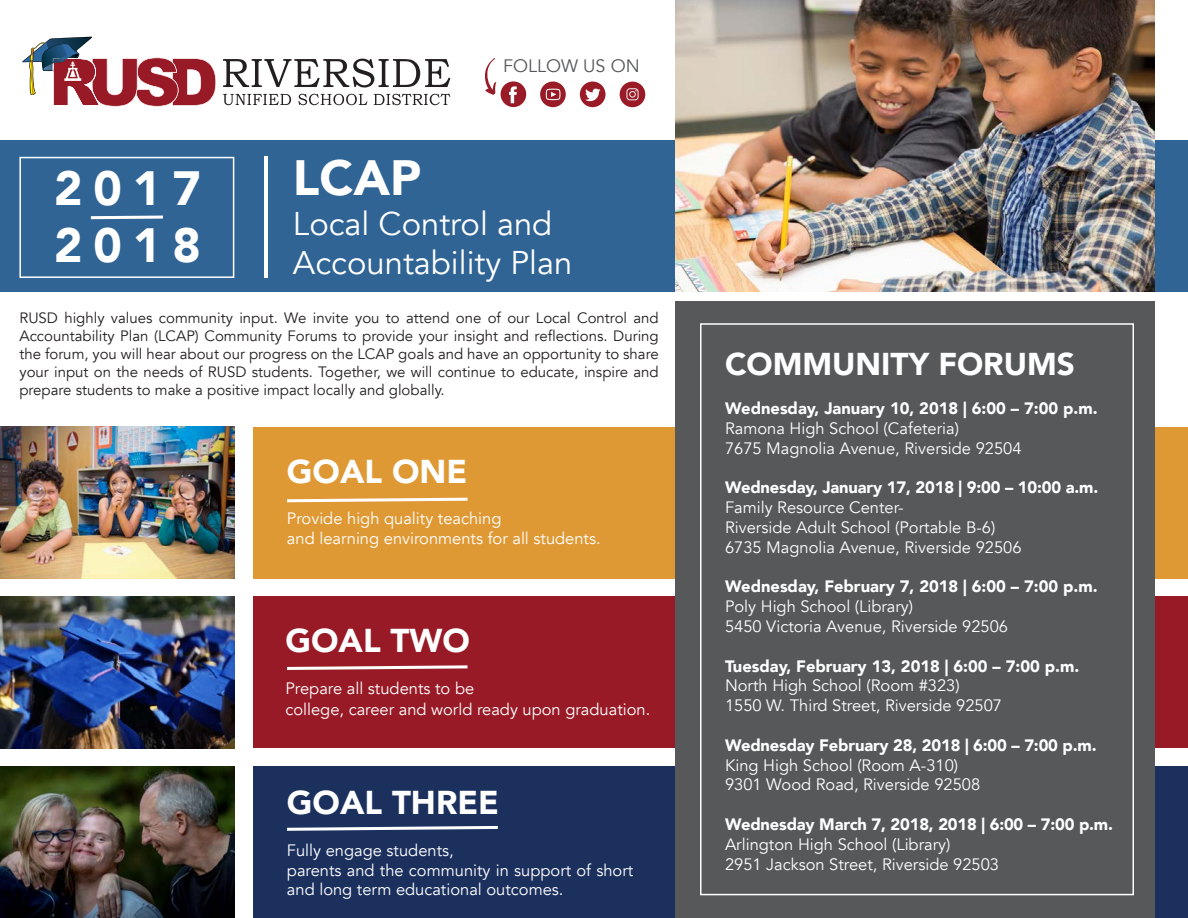
<style>
.page{position:relative;width:1188px;height:918px;background:#fff}
.page>*{position:absolute;margin:0;border:0;box-sizing:border-box;transform-origin:0 0}
.t1{font:900 49.5px "Avenir";color:#fff}
.t2{font:900 48px "Avenir";letter-spacing:.23em;color:#fff}
.t3{font:900 33px "Avenir";color:#fff}
.t4{font:32.85px "Avenir";color:#fff}
.t5{font:900 31.5px "Avenir";color:#fff}
.t6{font:18px "Avenir";color:#57585a}
.t7{font:16.5px/19.8px "Avenir";color:#fff}
.t8{font:900 16.5px/19.8px "Avenir";letter-spacing:-.01em;color:#fff}
.t9{font:15px/18px "Avenir";color:#231f20;text-align:justify}
.s1{font-weight:400}
</style>
<div class="page">
<div style="left:253px;top:427px;width:935px;height:151px;background:#df9934"></div>
<div style="left:253px;top:596px;width:935px;height:151px;background:#981a26"></div>
<div style="left:253px;top:766px;width:935px;height:151px;background:#1c305e"></div>
<div style="left:0;top:140px;width:1188px;height:152px;background:#306495"></div>
<svg style="left:223px;top:59px;width:227px;height:29px"></svg>
<svg style="left:223px;top:94px;width:68px;height:11px"></svg>
<svg style="left:298px;top:94px;width:69px;height:11px"></svg>
<svg style="left:374px;top:94px;width:76px;height:11px"></svg>
<svg style="left:22px;top:37px;width:194px;height:70px"></svg>
<img style="left:0;top:426px;width:234px;height:152px">
<img style="left:0;top:596px;width:234px;height:152px">
<img style="left:0;top:766px;width:234px;height:152px">
<div style="left:676px;top:302px;width:479px;height:616px;background:#57585a"></div>
<div style="left:19px;top:157px;width:215px;height:121px;border:2px solid #fff"></div>
<div style="left:700px;top:323px;width:434px;height:572px;border:2px solid #fff"></div>
<hr style="left:264px;top:157px;width:3px;height:121px;background:#fff">
<img style="left:675px;top:0;width:480px;height:292px">
<svg style="left:540px;top:82px;width:26px;height:25px"></svg>
<svg style="left:580px;top:82px;width:26px;height:25px"></svg>
<svg style="left:620px;top:82px;width:25px;height:25px"></svg>
<svg style="left:485px;top:58px;width:41px;height:49px"></svg>
<svg style="left:91px;top:216px;width:72px;height:3px"></svg>
<svg style="left:287px;top:498px;width:181px;height:4px"></svg>
<svg style="left:287px;top:665px;width:181px;height:5px"></svg>
<svg style="left:287px;top:826px;width:211px;height:5px"></svg>
<p class="t6" style="left:503px;top:55px;width:138px">FOLLOW US ON</p>
<p class="t1" style="left:293px;top:136px;width:130px">LCAP</p>
<p class="t4" style="left:293px;top:204px;width:261px">Local Control and</p>
<p class="t4" style="left:293px;top:243px;width:281px">Accountability Plan</p>
<p class="t9" style="left:19px;top:309px;width:641px">RUSD highly values community input. We invite you to attend one of our Local Control and Accountability Plan (LCAP) Community Forums to provide your insight and reflections. During the forum, you will hear about our progress on the LCAP goals and have an opportunity to share your input on the needs of RUSD students. Together, we will continue to educate, inspire and prepare students to make a positive impact locally and globally.</p>
<p class="t2" style="left:54px;top:147px;width:148px">2017</p>
<p class="t2" style="left:54px;top:205px;width:148px">2018</p>
<p class="t3" style="left:287px;top:443px;width:182px">GOAL ONE</p>
<p class="t7" style="left:287px;top:509px;width:216px">Provide high quality teaching</p>
<p class="t7" style="left:287px;top:529px;width:315px">and learning environments for all students.</p>
<p class="t3" style="left:285px;top:613px;width:186px">GOAL TWO</p>
<p class="t7" style="left:285px;top:678px;width:190px">Prepare all students to be</p>
<p class="t7" style="left:285px;top:700px;width:366px">college, career and world ready upon graduation.</p>
<p class="t3" style="left:287px;top:775px;width:214px">GOAL THREE</p>
<p class="t7" style="left:287px;top:840px;width:168px">Fully engage students,</p>
<p class="t7" style="left:287px;top:860px;width:348px">parents and the community in support of short and long term educational outcomes.</p>
<p class="t5" style="left:725px;top:337px;width:351px">COMMUNITY FORUMS</p>
<p class="t8" style="left:725px;top:398px;width:374px">Wednesday, January 10, 2018 | 6:00 – 7:00 p.m.</p>
<p class="t7" style="left:725px;top:419px;width:236px">Ramona High School (Cafeteria)</p>
<p class="t7" style="left:725px;top:439px;width:298px">7675 Magnolia Avenue, Riverside 92504</p>
<p class="t8" style="left:725px;top:477px;width:375px">Wednesday, January 17, 2018 | 9:00 – 10:00 a.m.</p>
<p class="t7" style="left:725px;top:498px;width:180px">Family Resource Center-</p>
<p class="t7" style="left:725px;top:518px;width:272px">Riverside Adult School (Portable B-6)</p>
<p class="t7" style="left:725px;top:538px;width:298px">6735 Magnolia Avenue, Riverside 92506</p>
<p class="t8" style="left:725px;top:576px;width:374px">Wednesday, February 7, 2018 | 6:00 – 7:00 p.m.</p>
<p class="t7" style="left:725px;top:597px;width:190px">Poly High School (Library)</p>
<p class="t7" style="left:725px;top:617px;width:285px">5450 Victoria Avenue, Riverside 92506</p>
<p class="t8" style="left:725px;top:656px;width:356px">Tuesday, February 13, 2018 | 6:00 – 7:00 p.m.<br><span class="s1">North High School (Room #323)</span></p>
<p class="t7" style="left:725px;top:696px;width:279px">1550 W. Third Street, Riverside 92507</p>
<p class="t8" style="left:725px;top:735px;width:373px">Wednesday February 28, 2018 | 6:00 – 7:00 p.m.</p>
<p class="t7" style="left:725px;top:755px;width:235px">King High School (Room A-310)</p>
<p class="t7" style="left:725px;top:775px;width:257px">9301 Wood Road, Riverside 92508</p>
<p class="t8" style="left:725px;top:814px;width:390px">Wednesday March 7, 2018, 2018 | 6:00 – 7:00 p.m.<br><span class="s1">Arlington High School (Library)</span></p>
<p class="t7" style="left:725px;top:854px;width:276px">2951 Jackson Street, Riverside 92503</p>
</div>
